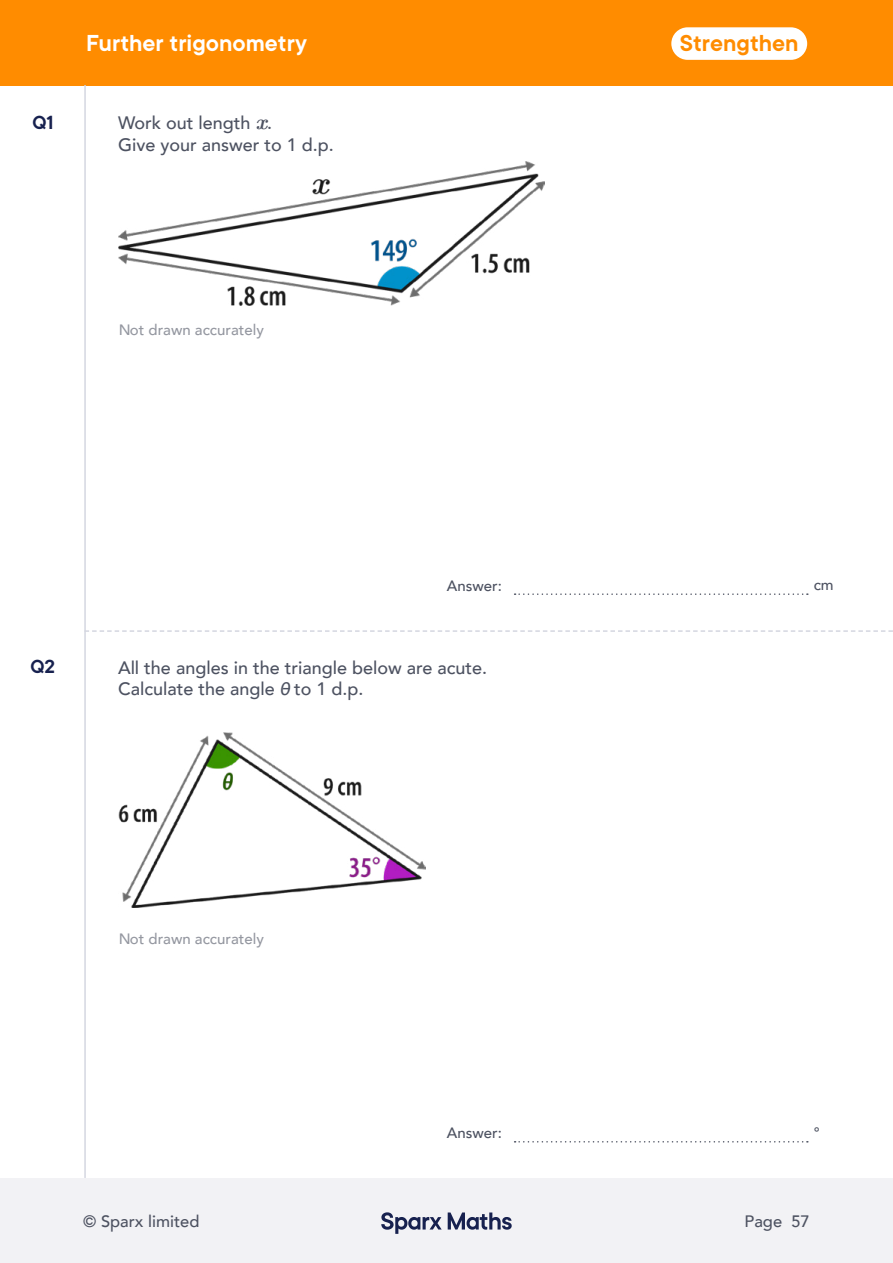
<style>
.page{position:relative;width:893px;height:1263px;background:#fff}
.page>*{position:absolute;margin:0;border:0;box-sizing:border-box;transform-origin:0 0}
.t1{font:600 25.5px "TT Commons";color:#fff}
.t2{font:600 25.5px "TT Commons";color:#ff8c00}
.t3{font:600 21px "TT Commons";color:#17214f}
.t4{font:500 18px/21.6px "Avenir";color:#4d5261}
.t5{font:500 16.5px "Avenir";color:#4d5261}
.t6{font:500 15px "Avenir";color:#4d5261}
.s1{font-family:"CMU Serif";font-weight:700;font-style:italic;font-size:21px}
.s2{font-style:italic}
</style>
<div class="page">
<div style="left:0;top:1178px;width:893px;height:85px;background:#f2f2f5"></div>
<svg style="left:381px;top:1212px;width:61px;height:22px"></svg>
<svg style="left:448px;top:1212px;width:64px;height:18px"></svg>
<div style="left:0;top:0;width:893px;height:85px;background:#ff8c00"></div>
<div style="left:671px;top:27px;width:136px;height:33px;background:#fff;border-radius:16px"></div>
<hr style="left:84px;top:85px;width:2px;height:1093px;background:#d4d6e0">
<svg style="left:86px;top:630px;width:807px;height:2px"></svg>
<img style="left:118px;top:161px;width:426px;height:145px">
<img style="left:118px;top:733px;width:307px;height:174px">
<svg style="left:515px;top:593px;width:293px;height:2px"></svg>
<svg style="left:515px;top:1141px;width:293px;height:1px"></svg>
<p class="t3" style="left:32px;top:111px;width:23px">Q1</p>
<h1 class="t1" style="left:86px;top:29px;width:222px">Further trigonometry</h1>
<h1 class="t2" style="left:680px;top:29px;width:120px">Strengthen</h1>
<p class="t4" style="left:118px;top:111px;width:217px">Work out length <span class="s1">x</span>.<br>Give your answer to 1 d.p.</p>
<p class="t6" style="left:118px;top:316px;width:147px">Not drawn accurately</p>
<p class="t3" style="left:31px;top:655px;width:26px">Q2</p>
<p class="t6" style="left:447px;top:572px;width:57px">Answer:</p>
<p class="t4" style="left:118px;top:655px;width:371px">All the angles in the triangle below are acute.<br>Calculate the angle <span class="s2">0-</span> to 1 d.p.</p>
<p class="t6" style="left:814px;top:572px;width:22px">cm</p>
<p class="t6" style="left:118px;top:925px;width:147px">Not drawn accurately</p>
<p class="t6" style="left:447px;top:1120px;width:57px">Answer:</p>
<p class="t6" style="left:814px;top:1119px;width:7px">°</p>
<p class="t5" style="left:83px;top:1206px;width:118px">© Sparx limited</p>
<p class="t5" style="left:745px;top:1206px;width:67px">Page 57</p>
</div>
